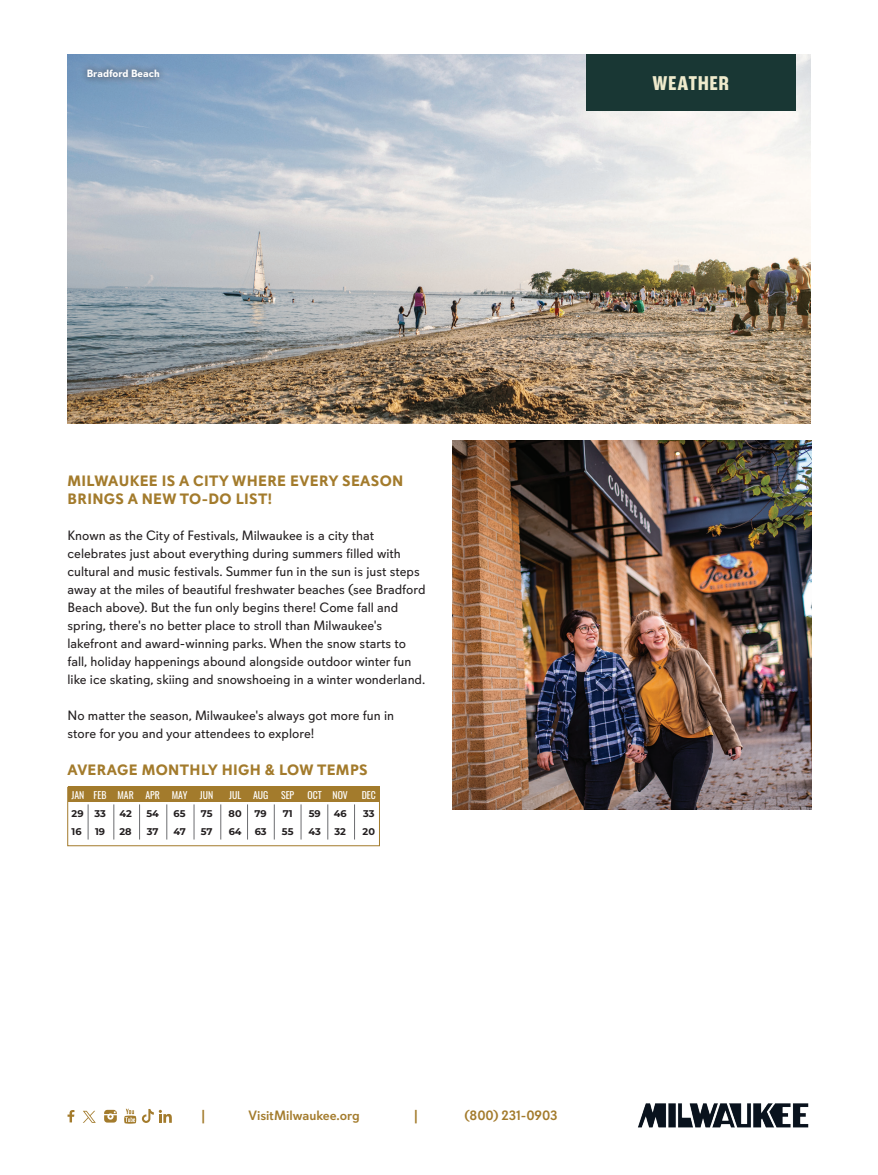
<style>
.page{position:relative;width:878px;height:1175px;background:#fff}
.page>*{position:absolute;margin:0;border:0;box-sizing:border-box;transform-origin:0 0}
.t1{font:700 condensed 21px "Roc Grotesk";letter-spacing:.055em;color:#efeacc}
.t2{font:700 15px/18px "Davis Sans";letter-spacing:.025em;color:#a37b2c}
.t3{font:13.5px/18px "Davis Sans";color:#231f20}
.t4{font:500 13.5px "Davis Sans";letter-spacing:-.005em;color:#a37b2c}
.t5{font:700 10.5px "Davis Sans";color:#fff}
.t6{font:700 9.75px "Montserrat";color:#231f20}
.t7{font:9.75px "Oswald";color:#fff}
</style>
<div class="page">
<img style="left:638px;top:1103px;width:171px;height:25px">
<svg style="left:68px;top:1110px;width:6px;height:12px"></svg>
<svg style="left:104px;top:1109px;width:13px;height:13px"></svg>
<svg style="left:124px;top:1108px;width:12px;height:15px"></svg>
<svg style="left:142px;top:1109px;width:30px;height:13px"></svg>
<svg style="left:83px;top:1110px;width:12px;height:12px"></svg>
<img style="left:68px;top:54px;width:742px;height:369px">
<img style="left:452px;top:440px;width:359px;height:369px">
<div style="left:80px;top:62px;width:87px;height:23px;background:#231f20;opacity:.75"></div>
<div style="left:68px;top:786px;width:311px;height:15px;background:#a37b2c"></div>
<div style="left:68px;top:787px;width:311px;height:59px;border:1px solid #a37b2c"></div>
<hr style="left:88px;top:804px;width:1px;height:35px;background:#6c6d70">
<hr style="left:114px;top:804px;width:1px;height:35px;background:#6c6d70">
<hr style="left:139px;top:804px;width:1px;height:35px;background:#6c6d70">
<hr style="left:166px;top:804px;width:1px;height:35px;background:#6c6d70">
<hr style="left:194px;top:804px;width:1px;height:35px;background:#6c6d70">
<hr style="left:220px;top:804px;width:1px;height:35px;background:#6c6d70">
<hr style="left:247px;top:804px;width:1px;height:35px;background:#6c6d70">
<hr style="left:274px;top:804px;width:1px;height:35px;background:#6c6d70">
<hr style="left:301px;top:804px;width:1px;height:35px;background:#6c6d70">
<hr style="left:327px;top:804px;width:1px;height:35px;background:#6c6d70">
<hr style="left:354px;top:804px;width:1px;height:35px;background:#6c6d70">
<div style="left:586px;top:54px;width:209px;height:56px;background:#193734"></div>
<p class="t5" style="left:87px;top:67px;width:74px">Bradford Beach</p>
<h1 class="t1" style="left:652px;top:71px;width:78px">WEATHER</h1>
<p class="t2" style="left:68px;top:472px;width:337px">MILWAUKEE IS A CITY WHERE EVERY SEASON<br>BRINGS A NEW TO-DO LIST!</p>
<p class="t3" style="left:68px;top:527px;width:359px">Known as the City of Festivals, Milwaukee is a city that celebrates just about everything during summers filled with cultural and music festivals. Summer fun in the sun is just steps away at the miles of beautiful freshwater beaches (see Bradford Beach above). But the fun only begins there! Come fall and spring, there's no better place to stroll than Milwaukee's lakefront and award-winning parks. When the snow starts to fall, holiday happenings abound alongside outdoor winter fun like ice skating, skiing and snowshoeing in a winter wonderland.</p>
<p class="t3" style="left:68px;top:707px;width:328px">No matter the season, Milwaukee's always got more fun in store for you and your attendees to explore!</p>
<p class="t2" style="left:68px;top:761px;width:302px">AVERAGE MONTHLY HIGH &amp; LOW TEMPS</p>
<p class="t7" style="left:72px;top:786px;width:117px">JAN FEB MAR APR MAY</p>
<p class="t7" style="left:200px;top:786px;width:15px">JUN</p>
<p class="t7" style="left:229px;top:786px;width:41px">JUL AUG</p>
<p class="t7" style="left:281px;top:786px;width:15px">SEP</p>
<p class="t7" style="left:307px;top:786px;width:42px">OCT NOV</p>
<p class="t7" style="left:361px;top:786px;width:16px">DEC</p>
<p class="t6" style="left:72px;top:806px;width:36px">29 33</p>
<p class="t6" style="left:119px;top:806px;width:14px">42</p>
<p class="t6" style="left:146px;top:806px;width:14px">54</p>
<p class="t6" style="left:174px;top:806px;width:14px">65</p>
<p class="t6" style="left:201px;top:806px;width:13px">75</p>
<p class="t6" style="left:229px;top:806px;width:15px">80</p>
<p class="t6" style="left:254px;top:806px;width:14px">79</p>
<p class="t6" style="left:283px;top:806px;width:11px">71</p>
<p class="t6" style="left:309px;top:806px;width:14px">59</p>
<p class="t6" style="left:334px;top:806px;width:14px">46</p>
<p class="t6" style="left:363px;top:806px;width:13px">33</p>
<p class="t6" style="left:72px;top:824px;width:12px">16</p>
<p class="t6" style="left:95px;top:824px;width:12px">19</p>
<p class="t6" style="left:119px;top:824px;width:14px">28</p>
<p class="t6" style="left:147px;top:824px;width:13px">37</p>
<p class="t6" style="left:173px;top:824px;width:14px">47</p>
<p class="t6" style="left:201px;top:824px;width:13px">57</p>
<p class="t6" style="left:229px;top:824px;width:14px">64</p>
<p class="t6" style="left:255px;top:824px;width:13px">63</p>
<p class="t6" style="left:282px;top:824px;width:13px">55</p>
<p class="t6" style="left:308px;top:824px;width:14px">43</p>
<p class="t6" style="left:334px;top:824px;width:13px">32</p>
<p class="t6" style="left:362px;top:824px;width:14px">20</p>
<p class="t4" style="left:201px;top:1107px;width:5px">|</p>
<p class="t4" style="left:248px;top:1107px;width:113px">VisitMilwaukee.org</p>
<p class="t4" style="left:414px;top:1107px;width:5px">|</p>
<p class="t4" style="left:464px;top:1107px;width:94px">(800) 231-0903</p>
</div>
